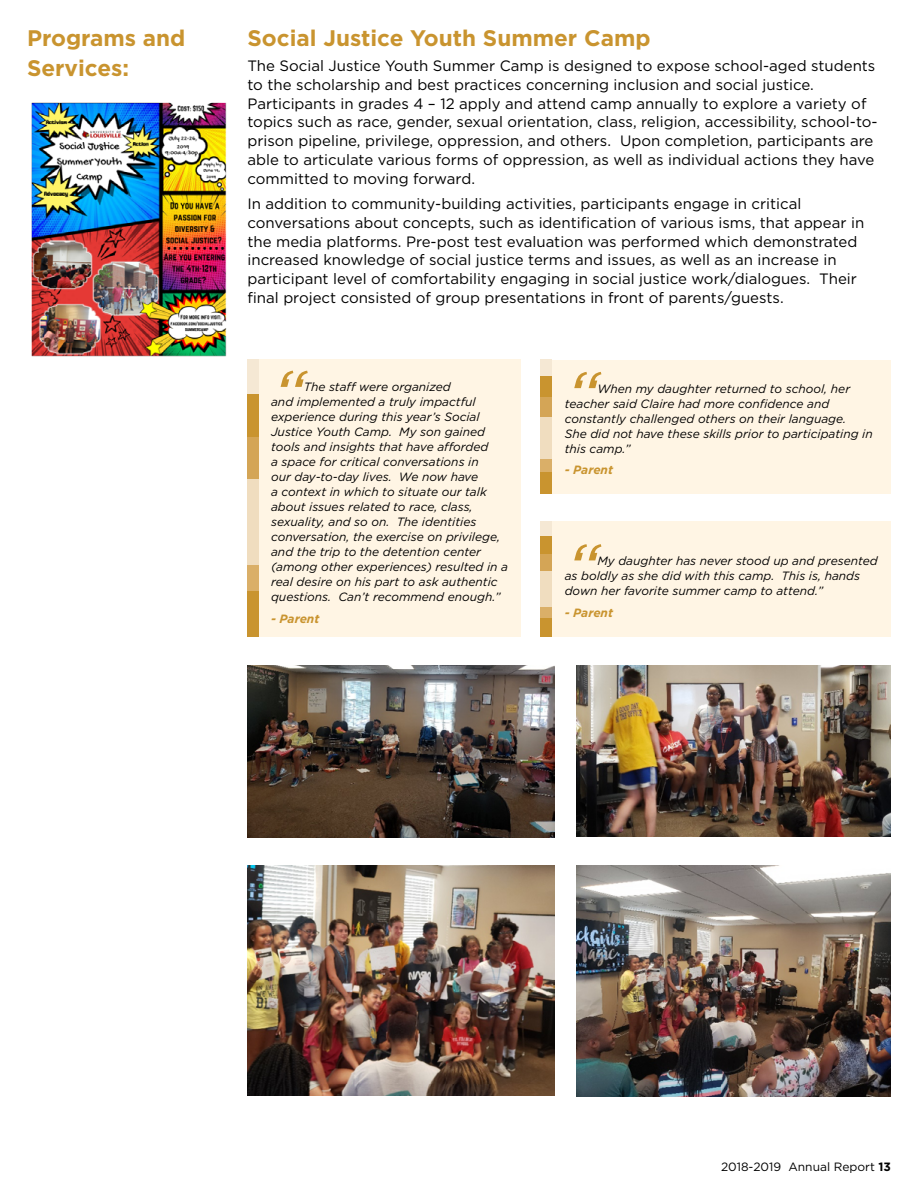
<style>
.page{position:relative;width:918px;height:1188px;background:#fff}
.page>*{position:absolute;margin:0;border:0;box-sizing:border-box;transform-origin:0 0}
.t1{font:italic 72px "Gotham HTF";color:#c9942f}
.body{font:700 22.5px/30px "Gotham HTF";color:#c9942f}
.body-2{font:15px/18.8px "Gotham HTF";color:#000}
.t2{font:italic 12px/15px "Gotham HTF";color:#000}
.body-3{font:12px "Gotham HTF";color:#000}
.t3{font:italic 700 12px "Gotham HTF";color:#c9942f}
.s1{font-weight:700}
</style>
<div class="page">
<div style="left:551px;top:360px;width:340px;height:134px;background:#fff5e4"></div>
<div style="left:540px;top:360px;width:11px;height:16px;background:#f5e8d4"></div>
<div style="left:540px;top:376px;width:11px;height:21px;background:#c9942f"></div>
<div style="left:540px;top:397px;width:11px;height:20px;background:#d4a556"></div>
<div style="left:540px;top:417px;width:11px;height:42px;background:#f0ddbf"></div>
<div style="left:540px;top:459px;width:11px;height:13px;background:#daaf68"></div>
<div style="left:540px;top:472px;width:11px;height:22px;background:#c9942f"></div>
<div style="left:551px;top:522px;width:340px;height:115px;background:#fff5e4"></div>
<div style="left:540px;top:522px;width:11px;height:14px;background:#f5e8d4"></div>
<div style="left:540px;top:536px;width:11px;height:18px;background:#c9942f"></div>
<div style="left:540px;top:554px;width:11px;height:18px;background:#d4a556"></div>
<div style="left:540px;top:572px;width:11px;height:35px;background:#f0ddbf"></div>
<div style="left:540px;top:607px;width:11px;height:11px;background:#daaf68"></div>
<div style="left:540px;top:618px;width:11px;height:19px;background:#c9942f"></div>
<div style="left:259px;top:360px;width:262px;height:277px;background:#fff5e4"></div>
<div style="left:248px;top:360px;width:11px;height:34px;background:#f5e8d4"></div>
<div style="left:248px;top:394px;width:11px;height:43px;background:#c9942f"></div>
<div style="left:248px;top:437px;width:11px;height:42px;background:#d4a556"></div>
<div style="left:248px;top:479px;width:11px;height:86px;background:#f0ddbf"></div>
<div style="left:248px;top:565px;width:11px;height:27px;background:#daaf68"></div>
<div style="left:248px;top:592px;width:11px;height:45px;background:#c9942f"></div>
<img style="left:248px;top:665px;width:307px;height:172px">
<img style="left:577px;top:665px;width:314px;height:172px">
<img style="left:248px;top:866px;width:307px;height:230px">
<img style="left:577px;top:866px;width:314px;height:230px">
<img style="left:31px;top:102px;width:196px;height:255px">
<p class="body" style="left:27px;top:22px;width:160px">Programs and<br>Services:</p>
<p class="body" style="left:248px;top:22px;width:405px">Social Justice Youth Summer Camp</p>
<p class="body-2" style="left:248px;top:56px;width:632px">The Social Justice Youth Summer Camp is designed to expose school-aged students to the scholarship and best practices concerning inclusion and social justice.<br>Participants in grades 4 – 12 apply and attend camp annually to explore a variety of topics such as race, gender, sexual orientation, class, religion, accessibility, school-to&shy;prison pipeline, privilege, oppression, and others. Upon completion, participants are able to articulate various forms of oppression, as well as individual actions they have committed to moving forward.</p>
<p class="body-2" style="left:248px;top:194px;width:618px">In addition to community-building activities, participants engage in critical conversations about concepts, such as identification of various isms, that appear in the media platforms. Pre-post test evaluation was performed which demonstrated increased knowledge of social justice terms and issues, as well as an increase in participant level of comfortability engaging in social justice work/dialogues. Their final project consisted of group presentations in front of parents/guests.</p>
<p class="t1" style="left:271px;top:356px;width:34px">“</p>
<p class="t2" style="left:271px;top:380px;width:239px;text-indent:33px">The staff were organized<br>and implemented a truly impactful experience during this year’s Social Justice Youth Camp. My son gained tools and insights that have afforded<br>a space for critical conversations in<br>our day-to-day lives. We now have<br>a context in which to situate our talk about issues related to race, class, sexuality, and so on. The identities conversation, the exercise on privilege, and the trip to the detention center (among other experiences) resulted in a real desire on his part to ask authentic questions. Can’t recommend enough.”</p>
<p class="t3" style="left:271px;top:612px;width:50px">- Parent</p>
<p class="t1" style="left:565px;top:357px;width:34px">“</p>
<p class="t2" style="left:565px;top:381px;width:309px;text-indent:33px">When my daughter returned to school, her teacher said Claire had more confidence and constantly challenged others on their language.<br>She did not have these skills prior to participating in this camp.”</p>
<p class="t3" style="left:565px;top:463px;width:50px">- Parent</p>
<p class="t1" style="left:565px;top:530px;width:34px">“</p>
<p class="t2" style="left:565px;top:553px;width:315px;text-indent:33px">My daughter has never stood up and presented as boldly as she did with this camp. This is, hands down her favorite summer camp to attend.”</p>
<p class="t3" style="left:565px;top:605px;width:50px">- Parent</p>
<p class="body-3" style="left:721px;top:1160px;width:171px">2018-2019 Annual Report <span class="s1">13</span></p>
</div>
